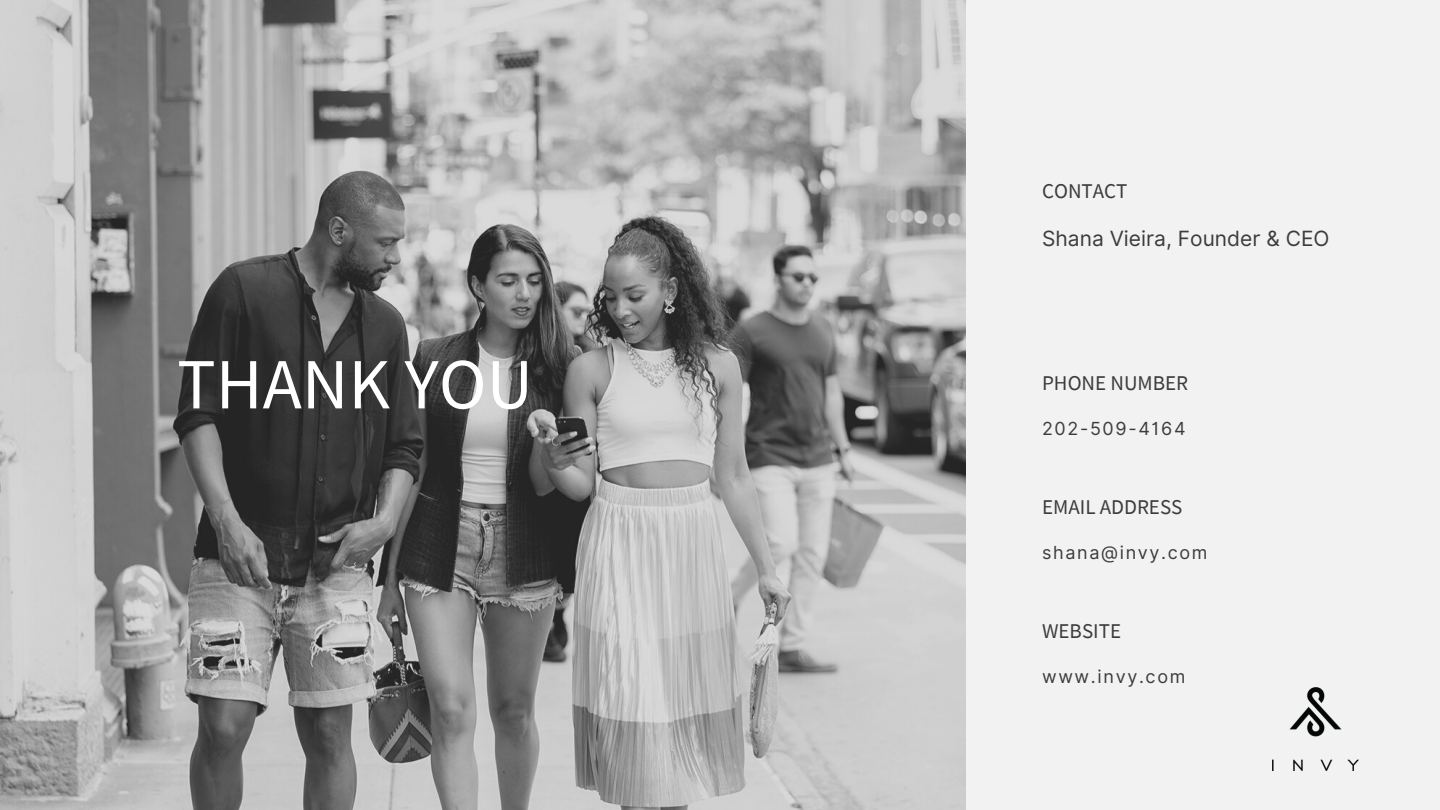
<style>
.page{position:relative;width:1440px;height:810px;background:#f2f2f2}
.page>*{position:absolute;margin:0;border:0;box-sizing:border-box;transform-origin:0 0}
.t1{font:72px "Source Sans Pro";color:#fff}
.t2{font:21px "Source Sans Pro";color:#3c3c3c}
.t3{font:21px "Inter";color:#3c3c3c}
.t4{font:18px "Inter";letter-spacing:.095em;color:#3c3c3c}
</style>
<div class="page">
<img style="left:0;top:0;width:965px;height:810px">
<img style="left:1273px;top:688px;width:86px;height:82px">
<h1 class="t1" style="left:177px;top:338px;width:357px">THANK YOU</h1>
<p class="t2" style="left:1042px;top:178px;width:87px">CONTACT</p>
<p class="t3" style="left:1042px;top:226px;width:289px">Shana Vieira, Founder &amp; CEO</p>
<p class="t2" style="left:1042px;top:370px;width:148px">PHONE NUMBER</p>
<p class="t4" style="left:1042px;top:418px;width:145px">202-509-4164</p>
<p class="t2" style="left:1042px;top:494px;width:142px">EMAIL ADDRESS</p>
<p class="t4" style="left:1042px;top:542px;width:167px">shana@invy.com</p>
<p class="t2" style="left:1042px;top:618px;width:80px">WEBSITE</p>
<p class="t4" style="left:1042px;top:666px;width:145px">www.invy.com</p>
</div>
